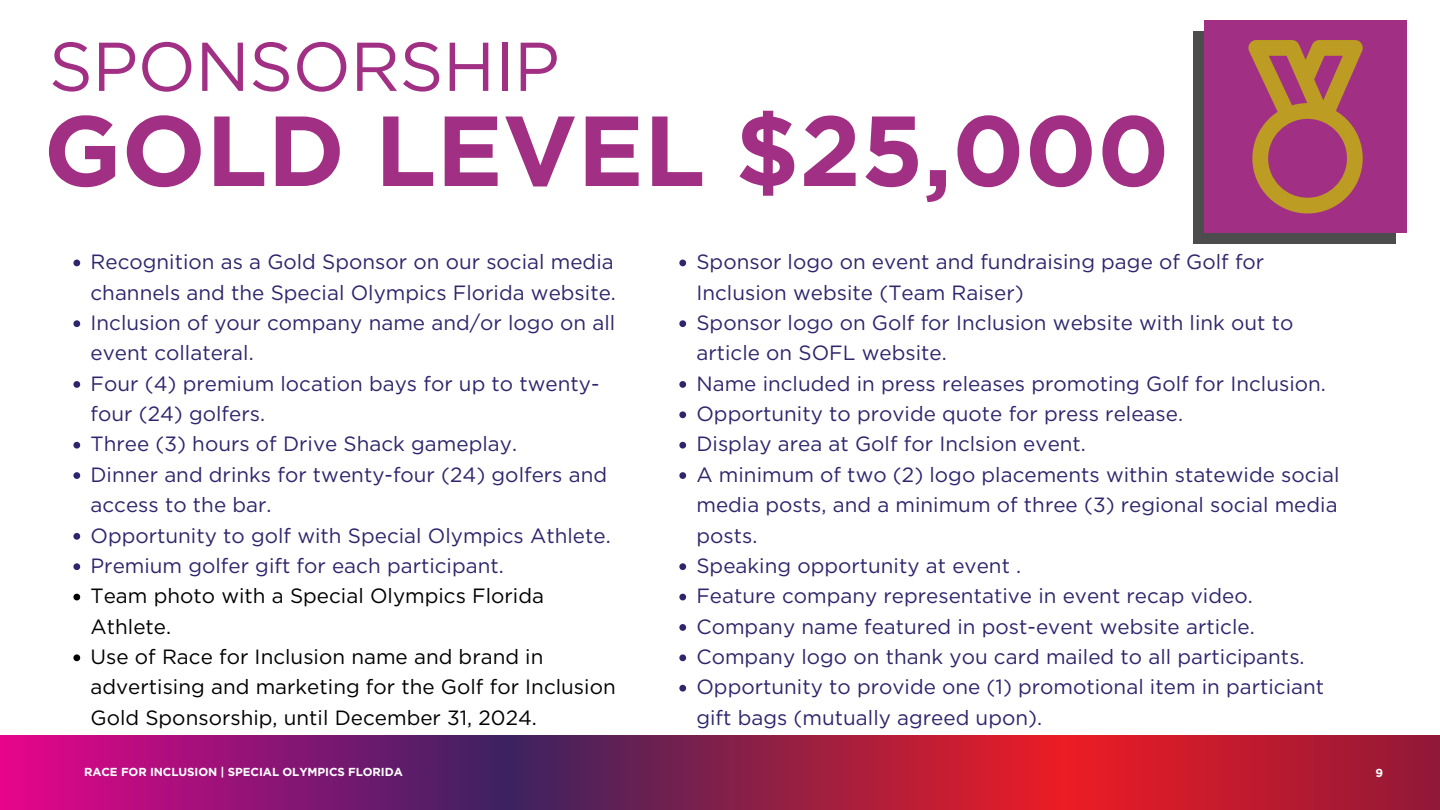
<style>
.page{position:relative;width:1440px;height:810px;background:#fff}
.page>*{position:absolute;margin:0;border:0;box-sizing:border-box;transform-origin:0 0}
.t1{font:700 99.3px "Gotham";color:#a13085}
.t2{font:68.85px "Gotham";letter-spacing:-.01em;color:#a13085}
.t3{font:20.62px/30.4px "Gotham";color:#2e266d}
.t4{font:20.62px/30.4px "Gotham";color:#000}
.t5{font:700 11.62px "Gotham";letter-spacing:-.005em;color:#fff}
</style>
<div class="page">
<svg style="left:0;top:735px;width:1440px;height:75px;background:#9e194f"></svg>
<svg style="left:73px;top:260px;width:7px;height:6px"></svg>
<svg style="left:73px;top:320px;width:7px;height:7px"></svg>
<svg style="left:73px;top:381px;width:7px;height:7px"></svg>
<svg style="left:73px;top:442px;width:7px;height:7px"></svg>
<svg style="left:73px;top:472px;width:7px;height:7px"></svg>
<svg style="left:73px;top:533px;width:7px;height:7px"></svg>
<svg style="left:73px;top:563px;width:7px;height:7px"></svg>
<svg style="left:73px;top:594px;width:7px;height:6px"></svg>
<svg style="left:73px;top:654px;width:7px;height:7px"></svg>
<svg style="left:679px;top:260px;width:7px;height:6px"></svg>
<svg style="left:679px;top:320px;width:7px;height:7px"></svg>
<svg style="left:679px;top:381px;width:7px;height:7px"></svg>
<svg style="left:679px;top:411px;width:7px;height:7px"></svg>
<svg style="left:679px;top:442px;width:7px;height:7px"></svg>
<svg style="left:679px;top:472px;width:7px;height:7px"></svg>
<svg style="left:679px;top:563px;width:7px;height:7px"></svg>
<svg style="left:679px;top:594px;width:7px;height:6px"></svg>
<svg style="left:679px;top:624px;width:7px;height:7px"></svg>
<svg style="left:679px;top:654px;width:7px;height:7px"></svg>
<svg style="left:679px;top:685px;width:7px;height:7px"></svg>
<div style="left:1193px;top:31px;width:202px;height:213px;background:#4c4c4c"></div>
<div style="left:1204px;top:20px;width:202px;height:213px;background:#a13085"></div>
<svg style="left:1248px;top:40px;width:115px;height:173px"></svg>
<p class="t2" style="left:49px;top:25px;width:513px">SPONSORSHIP</p>
<p class="t1" style="left:44px;top:91px;width:1127px">GOLD LEVEL $25,000</p>
<h2 class="t3" style="left:91px;top:247px;width:527px">Recognition as a Gold Sponsor on our social media channels and the Special Olympics Florida website.</h2>
<h1 class="t3" style="left:91px;top:307px;width:526px">Inclusion of your company name and/or logo on all event collateral.</h1>
<p class="t3" style="left:91px;top:368px;width:511px">Four (4) premium location bays for up to twenty&shy;four (24) golfers.</p>
<p class="t3" style="left:91px;top:429px;width:428px">Three (3) hours of Drive Shack gameplay.</p>
<p class="t3" style="left:91px;top:459px;width:518px">Dinner and drinks for twenty-four (24) golfers and access to the bar.</p>
<p class="t3" style="left:91px;top:520px;width:522px">Opportunity to golf with Special Olympics Athlete.</p>
<p class="t3" style="left:91px;top:550px;width:415px">Premium golfer gift for each participant.</p>
<p class="t4" style="left:91px;top:581px;width:455px">Team photo with a Special Olympics Florida<br>Athlete.</p>
<p class="t4" style="left:91px;top:641px;width:527px">Use of Race for Inclusion name and brand in advertising and marketing for the Golf for Inclusion<br>Gold Sponsorship, until December 31, 2024.</p>
<p class="t3" style="left:696px;top:247px;width:569px">Sponsor logo on event and fundraising page of Golf for<br>Inclusion website (Team Raiser)</p>
<p class="t3" style="left:696px;top:307px;width:599px">Sponsor logo on Golf for Inclusion website with link out to article on SOFL website.</p>
<p class="t3" style="left:696px;top:368px;width:631px">Name included in press releases promoting Golf for Inclusion.</p>
<p class="t3" style="left:696px;top:398px;width:488px">Opportunity to provide quote for press release.</p>
<p class="t3" style="left:696px;top:429px;width:391px">Display area at Golf for Inclsion event.</p>
<p class="t3" style="left:696px;top:459px;width:645px;text-align:justify">A minimum of two (2) logo placements within statewide social media posts, and a minimum of three (3) regional social media posts.</p>
<p class="t3" style="left:696px;top:550px;width:326px">Speaking opportunity at event .</p>
<p class="t3" style="left:696px;top:581px;width:558px">Feature company representative in event recap video.</p>
<p class="t3" style="left:696px;top:611px;width:560px">Company name featured in post-event website article.</p>
<p class="t3" style="left:696px;top:641px;width:610px">Company logo on thank you card mailed to all participants.</p>
<p class="t3" style="left:696px;top:672px;width:629px">Opportunity to provide one (1) promotional item in particiant gift bags (mutually agreed upon).</p>
<p class="t5" style="left:84px;top:765px;width:320px">RACE FOR INCLUSION | SPECIAL OLYMPICS FLORIDA</p>
<p class="t5" style="left:1376px;top:765px;width:9px">9</p>
</div>
